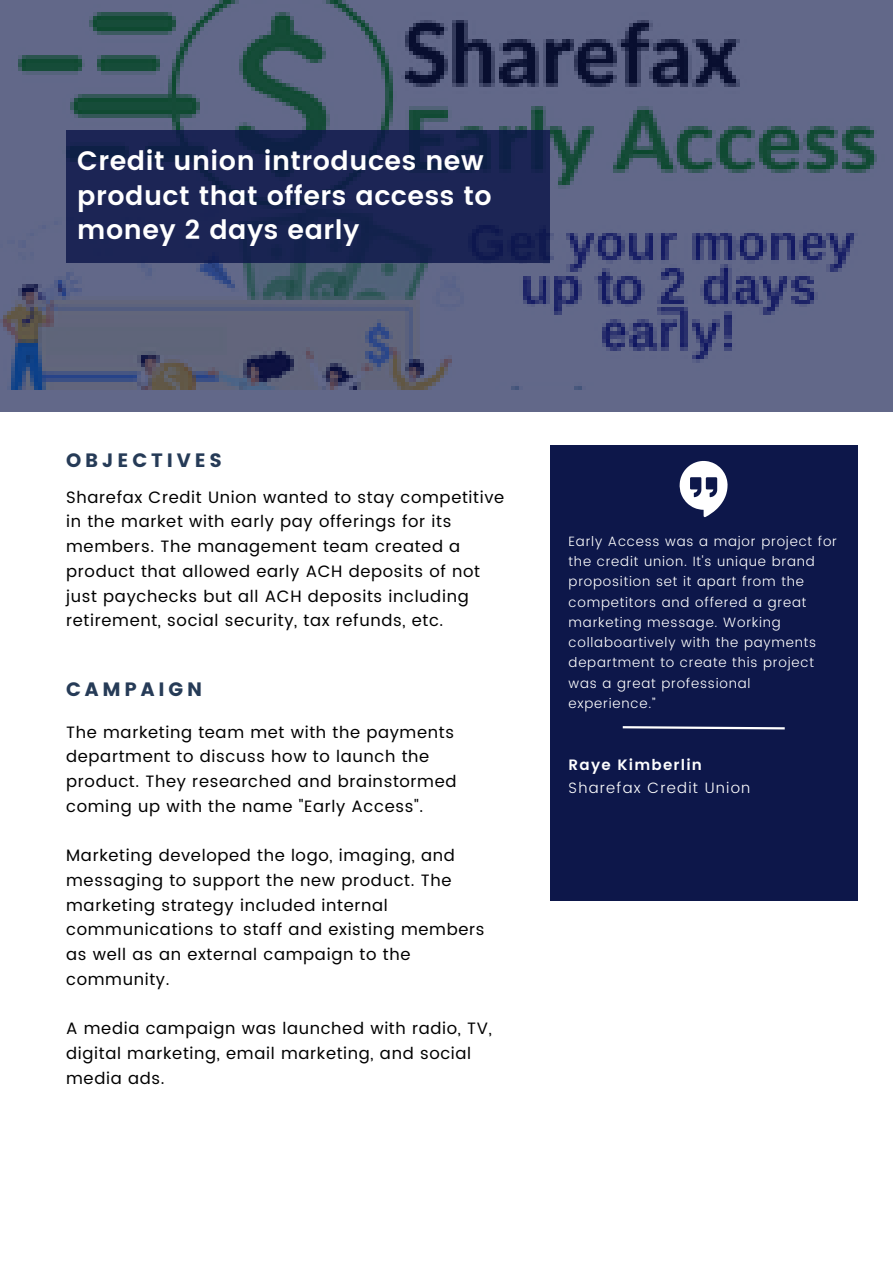
<style>
.page{position:relative;width:893px;height:1264px;background:#fff}
.page>*{position:absolute;margin:0;border:0;box-sizing:border-box;transform-origin:0 0}
.t1{font:600 26.7px/34.5px "Poppins";letter-spacing:.02em;color:#fff}
.t2{font:19.35px "Poppins";letter-spacing:.2em;color:#263b57}
.t3{font:16.5px/24.8px "Poppins";letter-spacing:.04em;color:#000}
.t4{font:300 15px "Poppins";letter-spacing:.08em;color:#fff}
.t5{font:600 15px "Poppins";letter-spacing:.08em;color:#fff}
.t6{font:300 13.5px/20.2px "Poppins";letter-spacing:.06em;color:#fff}
</style>
<div class="page">
<div style="left:550px;top:445px;width:307px;height:456px;background:#0d174a"></div>
<svg style="left:679px;top:461px;width:48px;height:56px"></svg>
<svg style="left:622px;top:726px;width:163px;height:4px"></svg>
<svg style="left:0;top:0;width:892px;height:411px;background:#555f7c"></svg>
<div style="left:66px;top:131px;width:484px;height:132px;background:linear-gradient(to right,#1a2553,#182351)"></div>
<p class="t1" style="left:77px;top:144px;width:416px">Credit union introduces new product that offers access to</p>
<p class="t1" style="left:77px;top:213px;width:284px">money 2 days early</p>
<p class="t2" style="left:66px;top:449px;width:157px">OBJECTIVES</p>
<p class="t3" style="left:66px;top:484px;width:439px">Sharefax Credit Union wanted to stay competitive in the market with early pay offerings for its members. The management team created a product that allowed early ACH deposits of not just paychecks but all ACH deposits including retirement, social security, tax refunds, etc.</p>
<p class="t2" style="left:66px;top:678px;width:137px">CAMPAIGN</p>
<p class="t3" style="left:66px;top:719px;width:392px">The marketing team met with the payments department to discuss how to launch the product. They researched and brainstormed coming up with the name "Early Access".</p>
<p class="t3" style="left:66px;top:843px;width:420px">Marketing developed the logo, imaging, and messaging to support the new product. The marketing strategy included internal communications to staff and existing members as well as an external campaign to the community.</p>
<p class="t3" style="left:66px;top:1016px;width:427px">A media campaign was launched with radio, TV, digital marketing, email marketing, and social media ads.</p>
<p class="t6" style="left:568px;top:531px;width:270px">Early Access was a major project for the credit union. It's unique brand proposition set it apart from the competitors and offered a great marketing message. Working collaboartively with the payments department to create this project was a great professional experience.”</p>
<p class="t5" style="left:568px;top:755px;width:135px">Raye Kimberlin</p>
<p class="t4" style="left:568px;top:779px;width:183px">Sharefax Credit Union</p>
</div>
